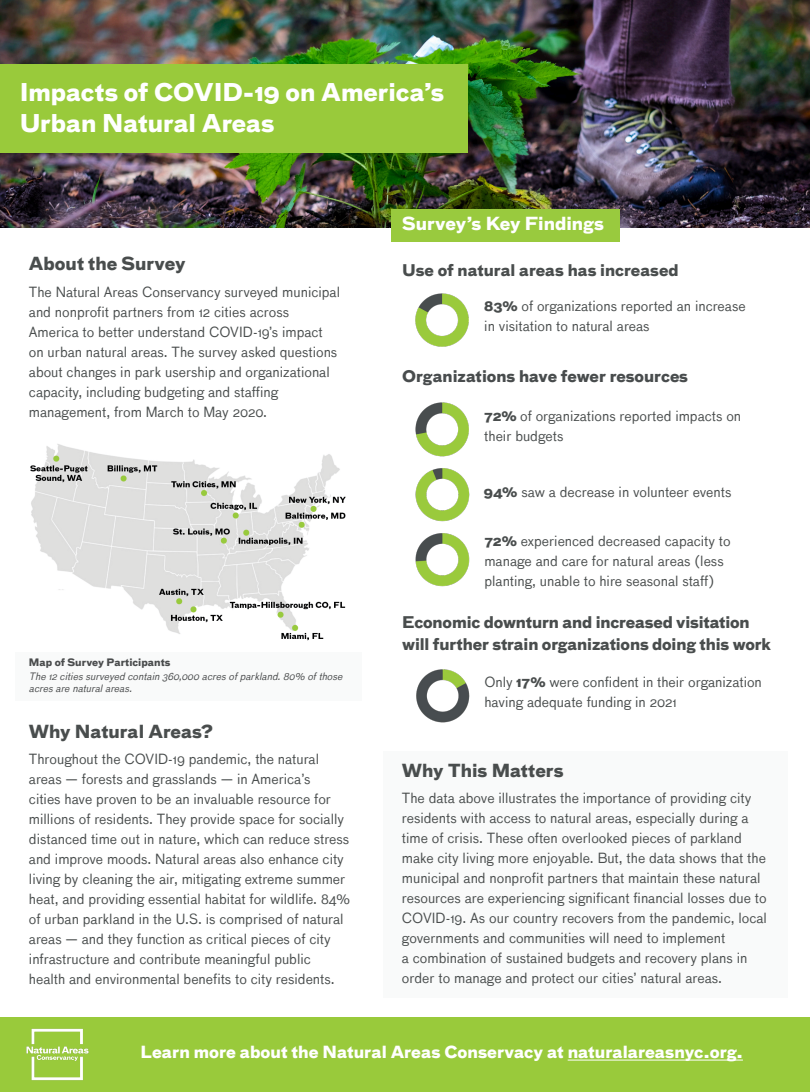
<style>
.page{position:relative;width:810px;height:1092px;background:#fff}
.page>*{position:absolute;margin:0;border:0;box-sizing:border-box;transform-origin:0 0}
.t1{font:700 23.75px/31.2px "Bau";color:#fff}
.t2{font:700 17.5px "Bau";color:#494d4d}
.t3{font:700 17.5px "Bau";color:#fff}
.t4{font:700 16.25px "Bau";color:#fff}
.t5{font:700 15.62px/22.5px "Bau";letter-spacing:-.01em;color:#494d4d}
.t6{font:700 15.62px "Bau";color:#484c4d}
.t7{font:13.75px/20px "Bau";color:#494d4d}
.t8{font:italic 10px/12.5px "Bau";color:#4a4c4d}
.t9{font:700 10px "Bau";color:#4a4c4d}
.s1{font-weight:700}
</style>
<div class="page">
<img style="left:0;top:0;width:810px;height:228px">
<div style="left:383px;top:750px;width:405px;height:247px;background:#f9fafa"></div>
<div style="left:0;top:64px;width:468px;height:89px;background:#99ca3b"></div>
<div style="left:0;top:1017px;width:810px;height:74px;background:#99ca3b"></div>
<div style="left:391px;top:209px;width:229px;height:33px;background:#99ca3e"></div>
<img style="left:415px;top:293px;width:54px;height:54px">
<img style="left:26px;top:1028px;width:62px;height:53px">
<img style="left:415px;top:402px;width:54px;height:55px">
<img style="left:415px;top:468px;width:55px;height:54px">
<img style="left:415px;top:533px;width:55px;height:54px">
<img style="left:416px;top:669px;width:54px;height:54px">
<div style="left:15px;top:646px;width:347px;height:54px;background:#f9fafa"></div>
<hr style="left:568px;top:1059px;width:175px;height:1px;background:#fff">
<img style="left:30px;top:444px;width:316px;height:197px">
<p class="t1" style="left:20px;top:76px;width:426px">Impacts of COVID-19 on America’s<br>Urban Natural Areas</p>
<p class="t2" style="left:29px;top:252px;width:158px">About the Survey</p>
<p class="t7" style="left:29px;top:281px;width:313px">The Natural Areas Conservancy surveyed municipal and nonprofit partners from 12 cities across America to better understand COVID-19’s impact on urban natural areas. The survey asked questions about changes in park usership and organizational capacity, including budgeting and staffing management, from March to May 2020.</p>
<p class="t9" style="left:29px;top:655px;width:143px">Map of Survey Participants</p>
<p class="t8" style="left:29px;top:669px;width:317px">The 12 cities surveyed contain 360,000 acres ofparkland.80% ofthose acres are naturalareas.</p>
<p class="t3" style="left:402px;top:212px;width:203px">Survey’s Key Findings</p>
<p class="t5" style="left:402px;top:258px;width:278px">Use of natural areas has increased</p>
<p class="t7" style="left:484px;top:296px;width:263px"><span class="s1">83%</span> of organizations reported an increase in visitation to natural areas</p>
<p class="t6" style="left:402px;top:365px;width:287px">Organizations have fewer resources</p>
<p class="t7" style="left:484px;top:405px;width:258px"><span class="s1">72%</span> of organizations reported impacts on their budgets</p>
<p class="t7" style="left:484px;top:482px;width:249px"><span class="s1">94%</span> saw a decrease in volunteer events</p>
<p class="t7" style="left:484px;top:530px;width:248px"><span class="s1">72%</span> experienced decreased capacity to manage and care for natural areas (less planting, unable to hire seasonal staff)</p>
<p class="t5" style="left:402px;top:610px;width:370px">Economic downturn and increased visitation will further strain organizations doing this work</p>
<p class="t7" style="left:484px;top:672px;width:279px">Only <span class="s1">17%</span> were confident in their organization having adequate funding in 2021</p>
<p class="t2" style="left:29px;top:719px;width:186px">Why Natural Areas?</p>
<p class="t7" style="left:29px;top:748px;width:322px">Throughout the COVID-19 pandemic, the natural areas — forests and grasslands — in America’s<br>cities have proven to be an invaluable resource for millions of residents. They provide space for socially distanced time out in nature, which can reduce stress and improve moods. Natural areas also enhance city living by cleaning the air, mitigating extreme summer heat, and providing essential habitat for wildlife. 84% of urban parkland in the U.S. is comprised of natural areas — and they function as critical pieces of city infrastructure and contribute meaningful public health and environmental benefits to city residents.</p>
<p class="t2" style="left:402px;top:758px;width:163px">Why This Matters</p>
<p class="t7" style="left:402px;top:788px;width:367px">The data above illustrates the importance of providing city residents with access to natural areas, especially during a time of crisis. These often overlooked pieces of parkland make city living more enjoyable. But, the data shows that the municipal and nonprofit partners that maintain these natural resources are experiencing significant financial losses due to COVID-19. As our country recovers from the pandemic, local governments and communities will need to implement<br>a combination of sustained budgets and recovery plans in order to manage and protect our cities’ natural areas.</p>
<p class="t4" style="left:141px;top:1040px;width:604px">Learn more about the Natural Areas Conservacy at naturalareasnyc.org.</p>
</div>
